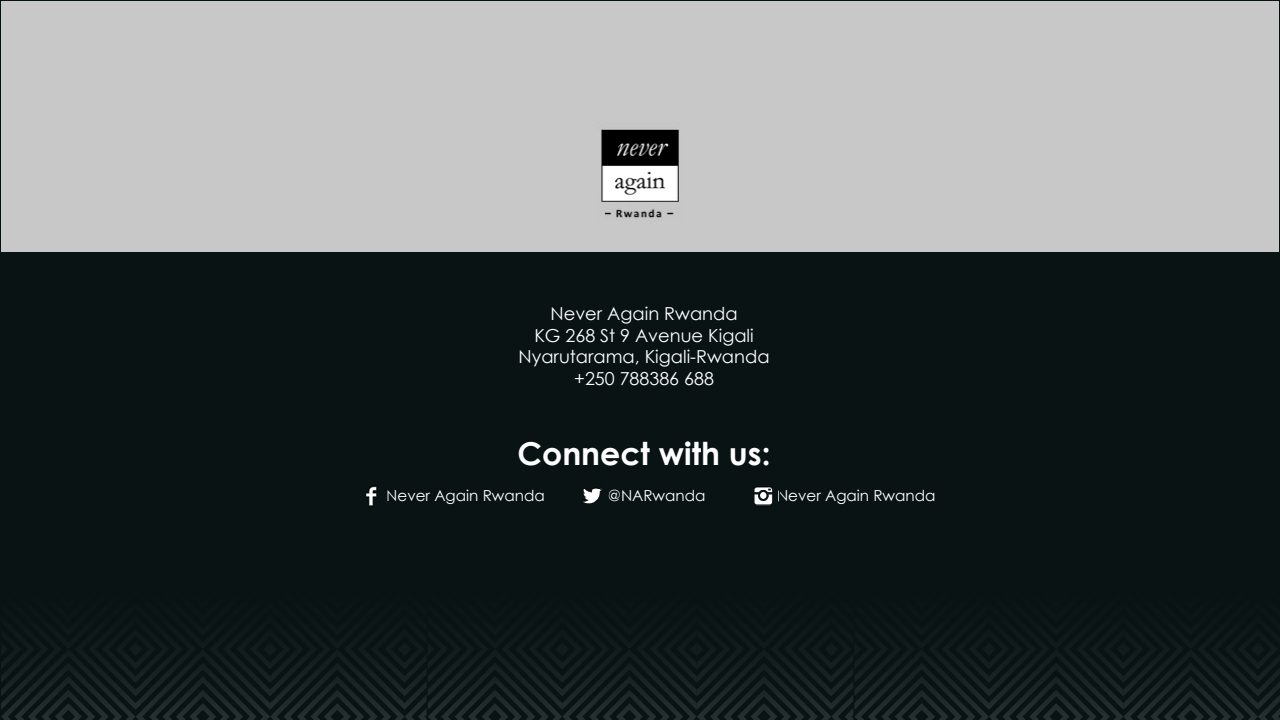
<style>
.page{position:relative;width:1280px;height:720px;background:#fff}
.page>*{position:absolute;margin:0;border:0;box-sizing:border-box;transform-origin:0 0}
.t1{font:700 31.5px "Century Gothic";color:#fff}
.t2{font:17.9px/21.5px "Century Gothic";color:#fff;text-align:center}
.t3{font:15.2px "Century Gothic";color:#fff}
</style>
<div class="page">
<div style="left:0;top:1px;width:1280px;height:719px;background:#c8c8c8"></div>
<div style="left:0;top:252px;width:1280px;height:468px;background:#091314"></div>
<img style="left:366px;top:486px;width:12px;height:21px">
<img style="left:754px;top:486px;width:19px;height:20px">
<img style="left:754px;top:490px;width:25px;height:15px">
<img style="left:583px;top:487px;width:19px;height:3px">
<img style="left:583px;top:502px;width:12px;height:2px">
<img style="left:583px;top:490px;width:26px;height:12px">
<svg style="left:1px;top:654px;width:1279px;height:66px"></svg>
<img style="left:601px;top:129px;width:78px;height:89px">
<p class="t2" style="left:519px;top:303px;width:253px">Never Again Rwanda<br>KG 268 St 9 Avenue Kigali<br>Nyarutarama, Kigali-Rwanda +250 788386 688</p>
<h1 class="t1" style="left:518px;top:430px;width:255px">Connect with us:</h1>
<p class="t3" style="left:386px;top:485px;width:160px">Never Again Rwanda</p>
<p class="t3" style="left:608px;top:485px;width:99px">@NARwanda</p>
<p class="t3" style="left:777px;top:485px;width:160px">Never Again Rwanda</p>
</div>
